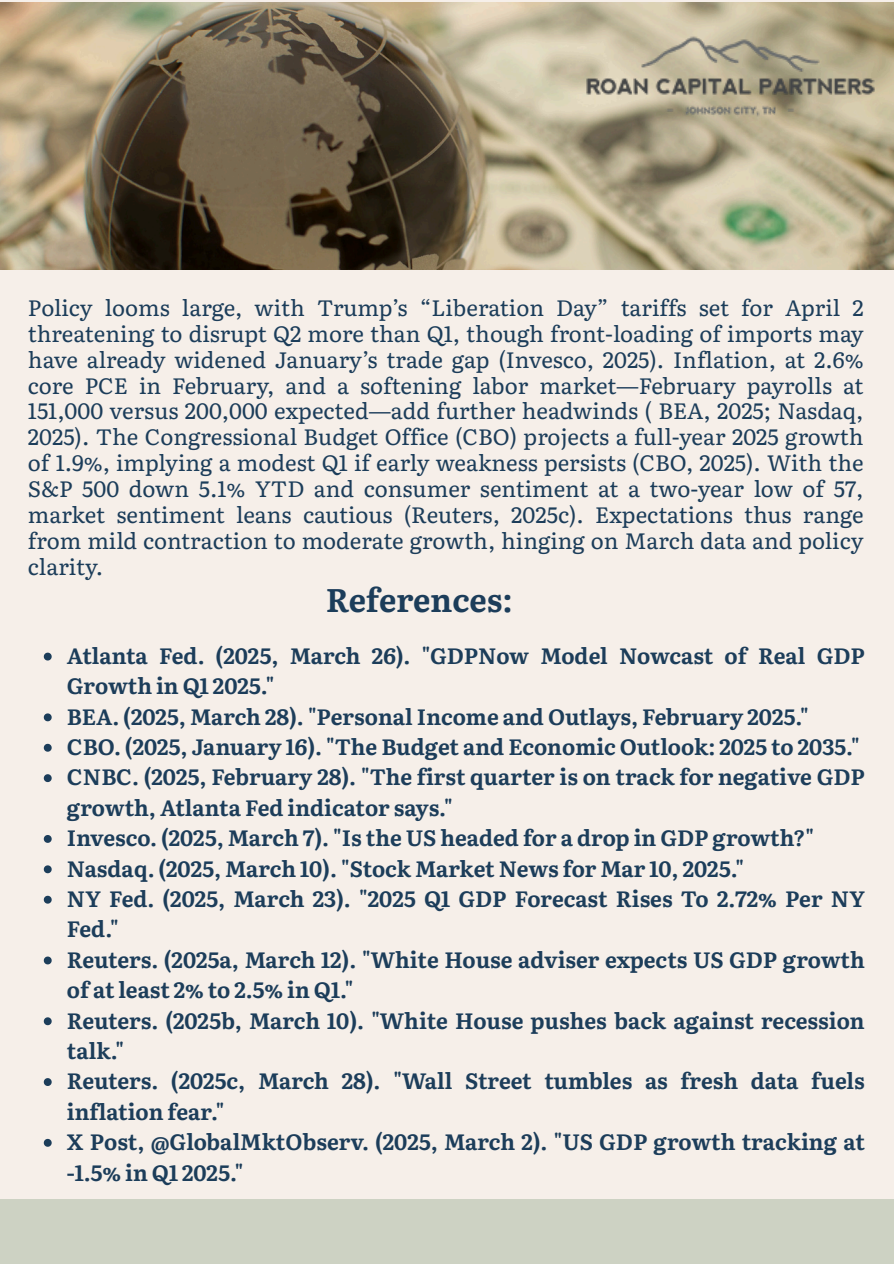
<style>
.page{position:relative;width:894px;height:1264px;background:#fff}
.page>*{position:absolute;margin:0;border:0;box-sizing:border-box;transform-origin:0 0}
.t1{font:700 32.7px "Literata";color:#1c3d5a}
.t2{font:700 22.2px/30.3px "Literata";color:#1c3d5a}
.t3{font:22.2px/25.8px "Literata";color:#1c3d5a;text-align:justify}
</style>
<div class="page">
<div style="left:0;top:0;width:893px;height:1263px;background:#f6efe9"></div>
<div style="left:0;top:1198px;width:893px;height:65px;background:#cdd2c3"></div>
<img style="left:0;top:3px;width:893px;height:266px">
<img style="left:585px;top:35px;width:290px;height:83px">
<svg style="left:44px;top:652px;width:8px;height:8px"></svg>
<svg style="left:44px;top:713px;width:8px;height:8px"></svg>
<svg style="left:44px;top:743px;width:8px;height:8px"></svg>
<svg style="left:44px;top:774px;width:8px;height:8px"></svg>
<svg style="left:44px;top:835px;width:8px;height:7px"></svg>
<svg style="left:44px;top:865px;width:8px;height:8px"></svg>
<svg style="left:44px;top:895px;width:8px;height:8px"></svg>
<svg style="left:44px;top:956px;width:8px;height:8px"></svg>
<svg style="left:44px;top:1017px;width:8px;height:8px"></svg>
<svg style="left:44px;top:1078px;width:8px;height:7px"></svg>
<svg style="left:44px;top:1138px;width:8px;height:8px"></svg>
<p class="t3" style="left:28px;top:293px;width:836px">Policy looms large, with Trump’s “Liberation Day” tariffs set for April 2 threatening to disrupt Q2 more than Q1, though front-loading of imports may have already widened January’s trade gap (Invesco, 2025). Inflation, at 2.6% core PCE in February, and a softening labor market—February payrolls at 151,000 versus 200,000 expected—add further headwinds ( BEA, 2025; Nasdaq, 2025). The Congressional Budget Office (CBO) projects a full-year 2025 growth of 1.9%, implying a modest Q1 if early weakness persists (CBO, 2025). With the S&amp;P 500 down 5.1% YTD and consumer sentiment at a two-year low of 57, market sentiment leans cautious (Reuters, 2025c). Expectations thus range from mild contraction to moderate growth, hinging on March data and policy clarity.</p>
<p class="t1" style="left:326px;top:573px;width:188px">References:</p>
<p class="t2" style="left:67px;top:639px;width:799px">Atlanta Fed. (2025, March 26). "GDPNow Model Nowcast of Real GDP<br>Growth in Q1 2025."</p>
<h1 class="t2" style="left:67px;top:700px;width:743px">BEA. (2025, March 28). "Personal Income and Outlays, February 2025."</h1>
<p class="t2" style="left:67px;top:730px;width:794px">CBO. (2025, January 16). "The Budget and Economic Outlook: 2025 to 2035."</p>
<p class="t2" style="left:67px;top:760px;width:799px">CNBC. (2025, February 28). "The first quarter is on track for negative GDP growth, Atlanta Fed indicator says."</p>
<p class="t2" style="left:67px;top:821px;width:748px">Invesco. (2025, March 7). "Is the US headed for a drop in GDP growth?"</p>
<p class="t2" style="left:67px;top:851px;width:678px">Nasdaq. (2025, March 10). "Stock Market News for Mar 10, 2025."</p>
<p class="t2" style="left:67px;top:882px;width:799px">NY Fed. (2025, March 23). "2025 Q1 GDP Forecast Rises To 2.72% Per NY<br>Fed."</p>
<p class="t2" style="left:67px;top:943px;width:799px">Reuters. (2025a, March 12). "White House adviser expects US GDP growth of at least 2% to 2.5% in Q1."</p>
<p class="t2" style="left:67px;top:1003px;width:799px">Reuters. (2025b, March 10). "White House pushes back against recession talk."</p>
<p class="t2" style="left:67px;top:1064px;width:799px">Reuters. (2025c, March 28). "Wall Street tumbles as fresh data fuels inflation fear."</p>
<p class="t2" style="left:67px;top:1125px;width:799px">X Post, @GlobalMktObserv. (2025, March 2). "US GDP growth tracking at -1.5% in Q1 2025."</p>
</div>
